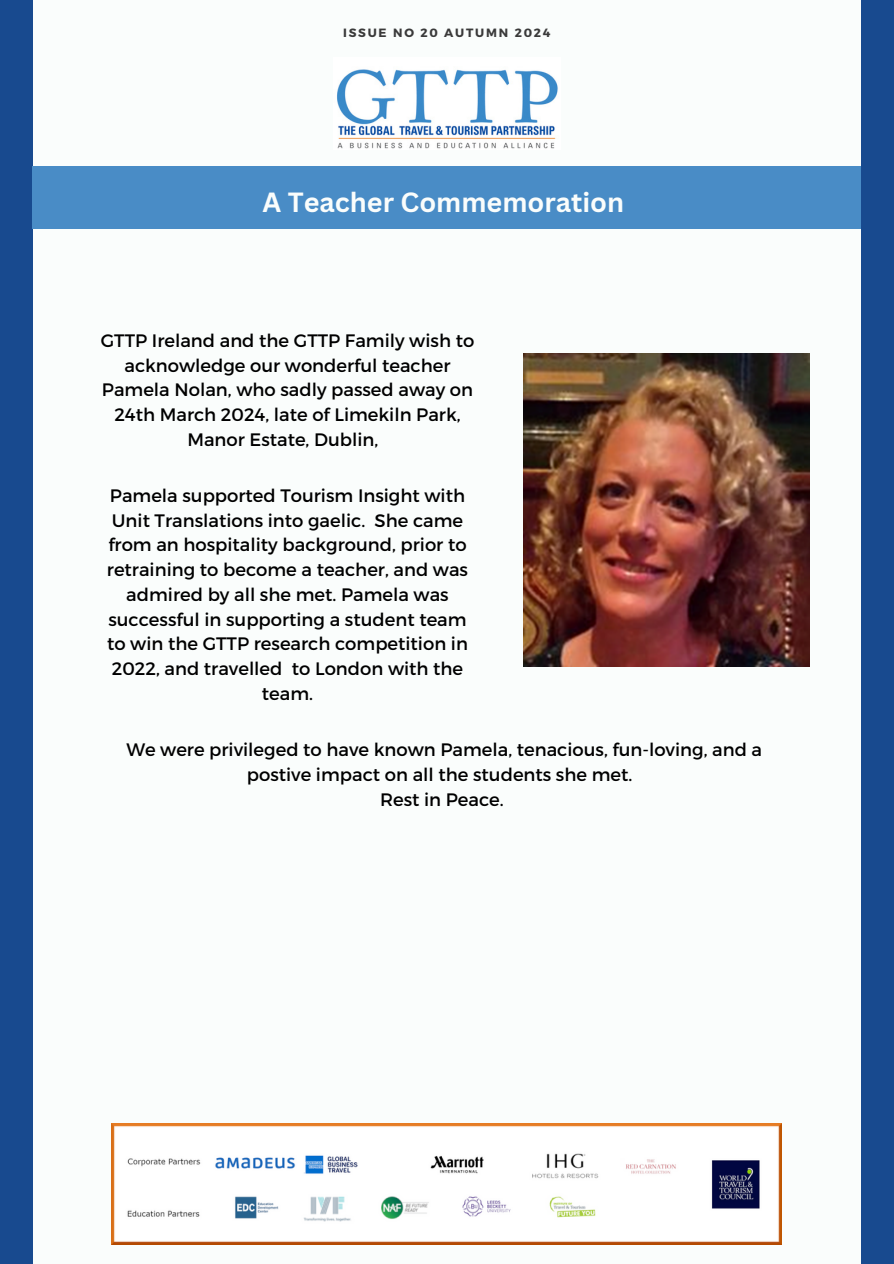
<style>
.page{position:relative;width:894px;height:1264px;background:#fff}
.page>*{position:absolute;margin:0;border:0;box-sizing:border-box;transform-origin:0 0}
.t1{font:700 27px "Canva Sans";color:#fafdfc}
.t2{font:18px/24.8px "Montserrat";color:#000;text-align:center}
.t3{font:700 12px "Montserrat";letter-spacing:.15em;color:#3a3a3a}
</style>
<div class="page">
<div style="left:0;top:0;width:893px;height:1263px;background:#fafdfc"></div>
<div style="left:0;top:0;width:33px;height:1263px;background:#184a8f"></div>
<div style="left:860px;top:0;width:33px;height:1263px;background:#184a8f"></div>
<div style="left:33px;top:166px;width:827px;height:62px;background:#498cc6"></div>
<img style="left:337px;top:69px;width:221px;height:80px">
<img style="left:523px;top:353px;width:286px;height:313px">
<img style="left:112px;top:1123px;width:669px;height:120px">
<p class="t3" style="left:343px;top:25px;width:209px">ISSUE NO 20 AUTUMN 2024</p>
<p class="t1" style="left:262px;top:183px;width:363px">A Teacher Commemoration</p>
<p class="t2" style="left:101px;top:327px;width:375px">GTTP Ireland and the GTTP Family wish to acknowledge our wonderful teacher Pamela Nolan, who sadly passed away on 24th March 2024, late of Limekiln Park, Manor Estate, Dublin,</p>
<h2 class="t2" style="left:107px;top:482px;width:362px">Pamela supported Tourism Insight with Unit Translations into gaelic. She came from an hospitality background, prior to retraining to become a teacher, and was admired by all she met. Pamela was successful in supporting a student team to win the GTTP research competition in 2022, and travelled to London with the team.</h2>
<h1 class="t2" style="left:126px;top:736px;width:637px">We were privileged to have known Pamela, tenacious, fun-loving, and a postive impact on all the students she met.<br>Rest in Peace.</h1>
</div>
